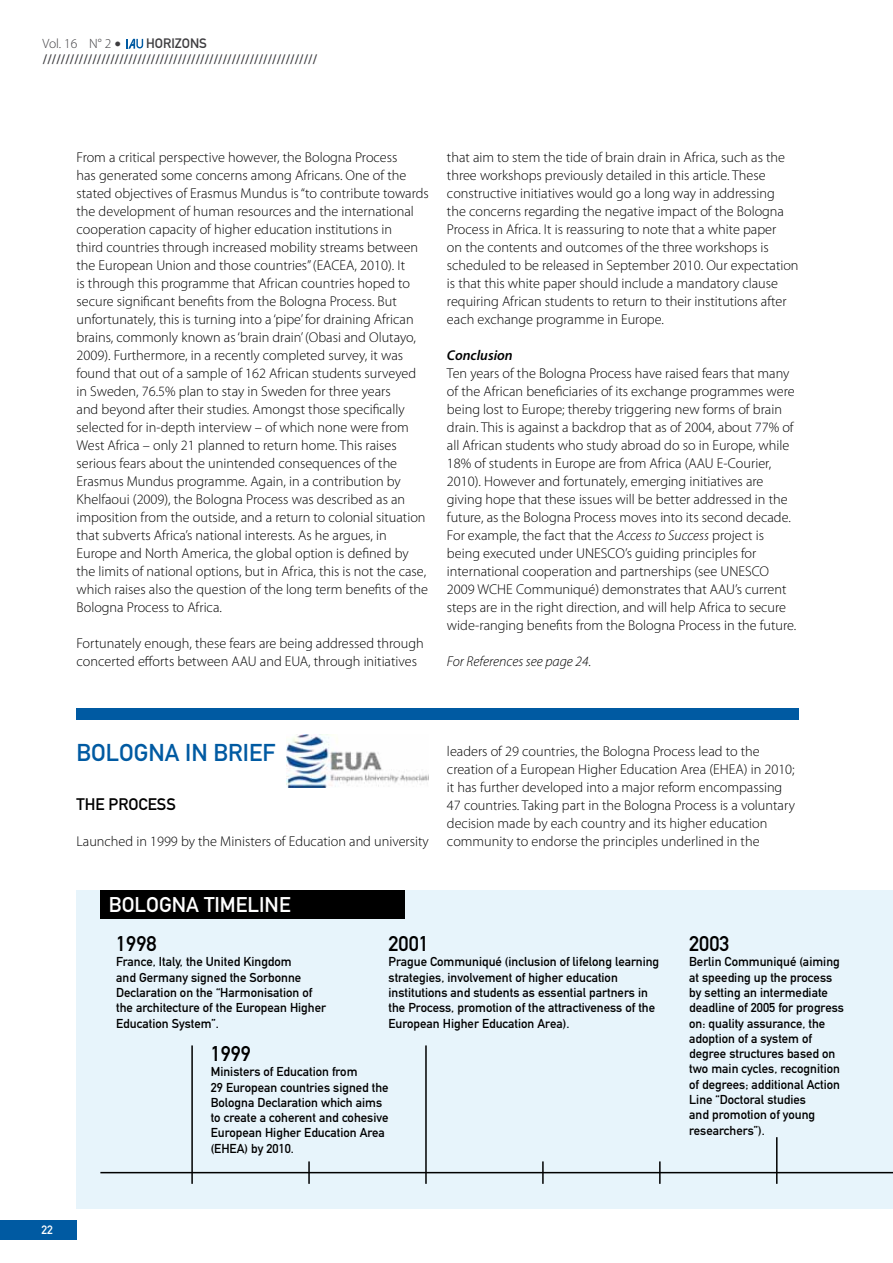
<style>
.page{position:relative;width:893px;height:1263px;background:#fff}
.page>*{position:absolute;margin:0;border:0;box-sizing:border-box;transform-origin:0 0}
.t1{font:24px "DIN Mittelschrift Std";color:#005aa2}
.t2{font:21px "DIN Mittelschrift Std";color:#000}
.t3{font:21px "DIN Mittelschrift Std";color:#fff}
.t4{font:16.5px "DIN Mittelschrift Std";color:#000}
.t5{font:300 14.25px/18px "Myriad Pro";color:#000}
.t6{font:italic 300 14.25px "Myriad Pro";color:#000}
.t7{font:italic 600 14.25px "Myriad Pro";color:#000}
.t8{font:13.5px/15.1px "DIN Mittelschrift Std";color:#3e3d40;text-align:center}
.t9{font:300 13.5px "Myriad Pro";color:#3e3d40}
.t10{font:12.75px/15.3px "DIN Mittelschrift Std";color:#000}
.t11{font:12px "DIN Mittelschrift Std";color:#fff}
.s1{font-size:27px}
.s2{font-style:italic}
</style>
<div class="page">
<div style="left:77px;top:890px;width:816px;height:319px;background:#e7f4fb"></div>
<div style="left:0;top:1220px;width:77px;height:20px;background:#005aa2"></div>
<svg style="left:126px;top:39px;width:17px;height:10px"></svg>
<img style="left:286px;top:734px;width:143px;height:53px">
<div style="left:100px;top:890px;width:305px;height:29px;background:#000"></div>
<hr style="left:100px;top:1172px;width:793px;height:1px;background:#000">
<hr style="left:191px;top:1045px;width:2px;height:139px;background:#000">
<hr style="left:308px;top:1161px;width:2px;height:23px;background:#000">
<hr style="left:425px;top:1045px;width:2px;height:139px;background:#000">
<hr style="left:542px;top:1161px;width:2px;height:23px;background:#000">
<hr style="left:659px;top:1161px;width:2px;height:23px;background:#000">
<hr style="left:776px;top:1137px;width:1px;height:47px;background:#000">
<div style="left:77px;top:708px;width:722px;height:11px;background:#005aa2"></div>
<p class="t8" style="left:43px;top:36px;width:276px">HORIZONS /////////////////////////////////////////////////////////////</p>
<p class="t9" style="left:43px;top:36px;width:80px">Vol. 16 N° 2 <span class="s1">•</span></p>
<p class="t5" style="left:77px;top:148px;width:354px">From a critical perspective however, the Bologna Process<br>has generated some concerns among Africans. One of the stated objectives of Erasmus Mundus is “to contribute towards the development of human resources and the international cooperation capacity of higher education institutions in<br>third countries through increased mobility streams between the European Union and those countries” (EACEA, 2010). It<br>is through this programme that African countries hoped to secure significant benefits from the Bologna Process. But unfortunately, this is turning into a ‘pipe’ for draining African brains, commonly known as ‘brain drain’ (Obasi and Olutayo, 2009). Furthermore, in a recently completed survey, it was found that out of a sample of 162 African students surveyed in Sweden, 76.5% plan to stay in Sweden for three years<br>and beyond after their studies. Amongst those specifically selected for in-depth interview – of which none were from West Africa – only 21 planned to return home. This raises serious fears about the unintended consequences of the Erasmus Mundus programme. Again, in a contribution by Khelfaoui (2009), the Bologna Process was described as an imposition from the outside, and a return to colonial situation that subverts Africa’s national interests. As he argues, in Europe and North America, the global option is defined by the limits of national options, but in Africa, this is not the case, which raises also the question of the long term benefits of the Bologna Process to Africa.</p>
<p class="t5" style="left:77px;top:634px;width:349px">Fortunately enough, these fears are being addressed through concerted efforts between AAU and EUA, through initiatives</p>
<p class="t5" style="left:447px;top:148px;width:353px">that aim to stem the tide of brain drain in Africa, such as the three workshops previously detailed in this article. These constructive initiatives would go a long way in addressing<br>the concerns regarding the negative impact of the Bologna Process in Africa. It is reassuring to note that a white paper<br>on the contents and outcomes of the three workshops is scheduled to be released in September 2010. Our expectation is that this white paper should include a mandatory clause requiring African students to return to their institutions after each exchange programme in Europe.</p>
<p class="t7" style="left:447px;top:346px;width:67px">Conclusion</p>
<p class="t5" style="left:447px;top:364px;width:351px">Ten years of the Bologna Process have raised fears that many of the African beneficiaries of its exchange programmes were being lost to Europe; thereby triggering new forms of brain drain. This is against a backdrop that as of 2004, about 77% of all African students who study abroad do so in Europe, while 18% of students in Europe are from Africa (AAU E-Courier, 2010). However and fortunately, emerging initiatives are giving hope that these issues will be better addressed in the future, as the Bologna Process moves into its second decade.<br>For example, the fact that the <span class="s2">Access to Success</span> project is being executed under UNESCO’s guiding principles for international cooperation and partnerships (see UNESCO 2009 WCHE Communiqué) demonstrates that AAU’s current steps are in the right direction, and will help Africa to secure wide-ranging benefits from the Bologna Process in the future.</p>
<p class="t6" style="left:447px;top:653px;width:146px">For References see page 24.</p>
<h1 class="t1" style="left:77px;top:739px;width:200px">BOLOGNA IN BRIEF</h1>
<p class="t4" style="left:77px;top:795px;width:101px">THE PROCESS</p>
<p class="t5" style="left:77px;top:832px;width:354px">Launched in 1999 by the Ministers of Education and university</p>
<p class="t5" style="left:447px;top:742px;width:349px">leaders of 29 countries, the Bologna Process lead to the creation of a European Higher Education Area (EHEA) in 2010; it has further developed into a major reform encompassing 47 countries. Taking part in the Bologna Process is a voluntary decision made by each country and its higher education community to endorse the principles underlined in the</p>
<p class="t11" style="left:41px;top:1223px;width:13px">22</p>
<h2 class="t3" style="left:109px;top:892px;width:183px">BOLOGNA TIMELINE</h2>
<h2 class="t2" style="left:116px;top:931px;width:42px">1998</h2>
<p class="t10" style="left:116px;top:954px;width:211px">France, Italy, the United Kingdom<br>and Germany signed the Sorbonne<br>Declaration on the “Harmonisation of the architecture of the European Higher<br>Education System”.</p>
<h2 class="t2" style="left:211px;top:1041px;width:42px">1999</h2>
<p class="t10" style="left:211px;top:1064px;width:179px">Ministers of Education from<br>29 European countries signed the<br>Bologna Declaration which aims to create a coherent and cohesive<br>European Higher Education Area (EHEA) by 2010.</p>
<h2 class="t2" style="left:389px;top:931px;width:42px">2001</h2>
<p class="t10" style="left:389px;top:954px;width:272px">Prague Communiqué (inclusion of lifelong learning strategies, involvement of higher education institutions and students as essential partners in the Process, promotion of the attractiveness of the European Higher Education Area).</p>
<h2 class="t2" style="left:689px;top:931px;width:42px">2003</h2>
<p class="t10" style="left:689px;top:954px;width:156px">Berlin Communiqué (aiming at speeding up the process by setting an intermediate deadline of 2005 for progress on: quality assurance, the adoption of a system of degree structures based on two main cycles, recognition of degrees; additional Action<br>Line “Doctoral studies<br>and promotion of young researchers”).</p>
</div>
